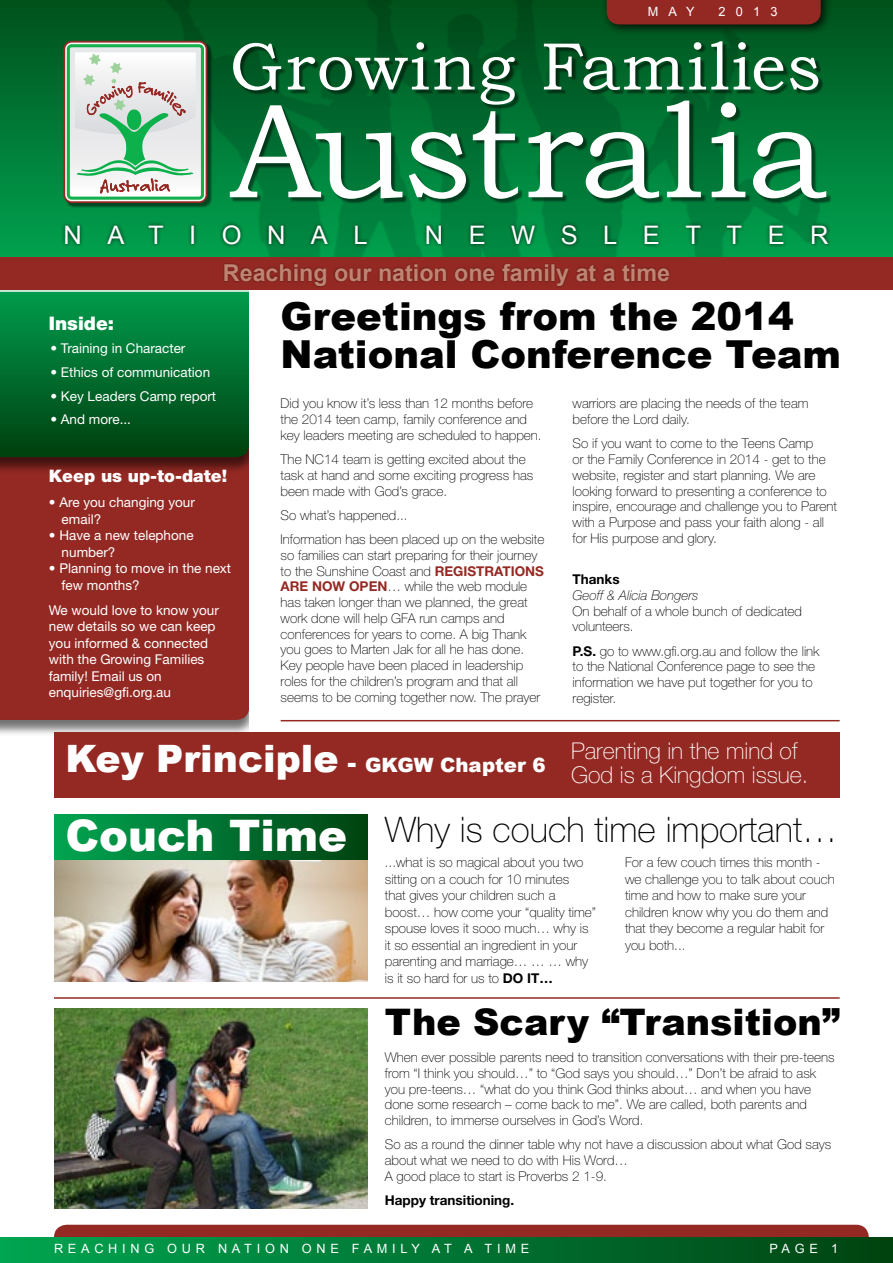
<style>
.page{position:relative;width:893px;height:1263px;background:#fff}
.page>*{position:absolute;margin:0;border:0;box-sizing:border-box;transform-origin:0 0}
.t1{font:135px "Bookman Old Style";letter-spacing:-.01em;color:#fff}
.t2{font:67.35px "Bookman Old Style";letter-spacing:.03em;color:#fff}
.t3{font:900 43.5px "Arial";color:#fff}
.t4{font:900 38.55px/38.7px "Arial";color:#000}
.t5{font:900 37.8px "Arial";color:#fff}
.t6{font:900 36.6px "Arial";color:#000}
.t7{font:100 35.25px "Helvetica Neue";color:#000}
.t8{font:25.5px "Arial";letter-spacing:1em;color:#fff}
.t9{font:700 23.25px "Arial";color:#c08472}
.t10{font:100 23.1px "Helvetica Neue";color:#fff}
.t11{font:900 19.8px "Arial";color:#fff}
.t12{font:900 18.75px "Helvetica Neue";color:#fff}
.t13{font:900 17.25px "Helvetica Neue";color:#fff}
.t14{font:100 13.5px/15.8px "Helvetica Neue";color:#000}
.t15{font:13.5px/16.5px "Helvetica Neue";color:#fff}
.t16{font:700 13.5px "Helvetica Neue";color:#000}
.t17{font:italic 100 13.5px "Helvetica Neue";color:#000}
.t18{font:12.75px "Arial";letter-spacing:.37em;color:#fff}
.s1{font-weight:700;color:#942923}
.s2{font-weight:700}
.s3{font-size:26.55px}
</style>
<div class="page">
<div style="left:54px;top:1225px;width:815px;height:12px;background:#942923"></div>
<div style="left:0;top:1237px;width:893px;height:26px;background:linear-gradient(to right,#00a653,#004312)"></div>
<div style="left:0;top:292px;width:257px;height:444px;background:#000;opacity:.55"></div>
<div style="left:0;top:474px;width:249px;height:246px;background:#942923"></div>
<div style="left:0;top:275px;width:257px;height:199px;background:#000;opacity:.55"></div>
<svg style="left:0;top:292px;width:249px;height:165px;background:#006d2d"></svg>
<div style="left:249px;top:224px;width:25px;height:543px;background:#fff"></div>
<div style="left:0;top:0;width:893px;height:262px;background:linear-gradient(to bottom,#00501b,#00a351)"></div>
<img style="left:132px;top:0;width:716px;height:257px">
<div style="left:0;top:257px;width:893px;height:33px;background:#942923"></div>
<div style="left:65px;top:42px;width:147px;height:166px;background:#000;opacity:.5"></div>
<div style="left:63px;top:41px;width:144px;height:162px;border:2px solid #952b24;border-radius:7px"></div>
<div style="left:67px;top:44px;width:137px;height:156px;background:#12b14b;border-radius:5px"></div>
<svg style="left:70px;top:47px;width:131px;height:150px;background:#d2dfd5"></svg>
<div style="left:231px;top:43px;width:600px;height:160px;background:#000;opacity:.5"></div>
<div style="left:61px;top:221px;width:771px;height:28px;background:#000;opacity:.75"></div>
<div style="left:223px;top:263px;width:448px;height:25px;background:#000;opacity:.5"></div>
<div style="left:601px;top:0;width:231px;height:36px;background:#000;opacity:.75"></div>
<div style="left:607px;top:0;width:214px;height:24px;background:#942923"></div>
<hr style="left:0;top:290px;width:893px;height:2px;background:#fff">
<hr style="left:281px;top:720px;width:559px;height:1px;background:#942923">
<div style="left:54px;top:732px;width:786px;height:66px;background:#942923"></div>
<img style="left:54px;top:859px;width:313px;height:122px">
<img style="left:54px;top:1009px;width:313px;height:200px">
<div style="left:54px;top:814px;width:313px;height:45px;background:linear-gradient(to right,#00a653,#004412)"></div>
<hr style="left:54px;top:997px;width:786px;height:2px;background:#942923">
<p class="t18" style="left:648px;top:4px;width:49px">MAY</p>
<p class="t18" style="left:718px;top:4px;width:60px">2013</p>
<h2 class="t2" style="left:230px;top:28px;width:593px">Growing Families</h2>
<h1 class="t1" style="left:230px;top:74px;width:598px">Australia</h1>
<h3 class="t8" style="left:63px;top:218px;width:306px">NATION AL</h3>
<h3 class="t8" style="left:425px;top:218px;width:405px">NEWSLETTER</h3>
<h3 class="t9" style="left:223px;top:258px;width:449px">Reaching our nation one family at a time</h3>
<h3 class="t12" style="left:49px;top:312px;width:67px">Inside:</h3>
<p class="t15" style="left:50px;top:340px;width:137px">• Training in Character</p>
<p class="t15" style="left:50px;top:364px;width:161px">• Ethics of communication</p>
<p class="t15" style="left:50px;top:387px;width:167px">• Key Leaders Camp report</p>
<p class="t15" style="left:50px;top:411px;width:82px">• And more...</p>
<p class="t13" style="left:49px;top:466px;width:180px">Keep us up-to-date!</p>
<p class="t15" style="left:62px;top:494px;width:135px;text-indent:-13px">• Are you changing your email?</p>
<p class="t15" style="left:62px;top:527px;width:134px;text-indent:-13px">• Have a new telephone number?</p>
<p class="t15" style="left:62px;top:560px;width:171px;text-indent:-13px">• Planning to move in the next few months?</p>
<p class="t15" style="left:49px;top:602px;width:171px">We would love to know your new details so we can keep you informed &amp; connected with the Growing Families family! Email us on enquiries@gfi.org.au</p>
<h3 class="t4" style="left:281px;top:297px;width:562px">Greetings from the 2014<br>National Conference Team</h3>
<p class="t14" style="left:281px;top:396px;width:262px">Did you know it’s less than 12 months before the 2014 teen camp, family conference and key leaders meeting are scheduled to happen.</p>
<p class="t14" style="left:281px;top:451px;width:254px">The NC14 team is getting excited about the task at hand and some exciting progress has been made with God’s grace.</p>
<p class="t14" style="left:281px;top:503px;width:265px;line-height:24.3px">So what’s happened...<br>Information has been placed up on the website</p>
<p class="t14" style="left:281px;top:547px;width:265px">so families can start preparing for their journey to the Sunshine Coast and <span class="s1">REGISTRATIONS ARE NOW OPEN</span>… while the web module has taken longer than we planned, the great work done will help GFA run camps and conferences for years to come. A big Thank you goes to Marten Jak for all he has done.<br>Key people have been placed in leadership roles for the children’s program and that all seems to be coming together now. The prayer</p>
<p class="t14" style="left:573px;top:396px;width:237px">warriors are placing the needs of the team before the Lord daily.</p>
<p class="t14" style="left:573px;top:436px;width:266px">So if you want to come to the Teens Camp<br>or the Family Conference in 2014 - get to the website, register and start planning. We are looking forward to presenting a conference to inspire, encourage and challenge you to Parent with a Purpose and pass your faith along - all for His purpose and glory.</p>
<p class="t16" style="left:573px;top:571px;width:49px">THANKS</p>
<p class="t17" style="left:573px;top:588px;width:127px">Geoff &amp; Alicia Bongers</p>
<p class="t14" style="left:573px;top:603px;width:231px">On behalf of a whole bunch of dedicated volunteers.</p>
<p class="t14" style="left:573px;top:643px;width:248px"><span class="s2">P.S.</span> go to www.gfi.org.au and follow the link to the National Conference page to see the information we have put together for you to register.</p>
<h3 class="t5" style="left:65px;top:738px;width:275px">Key Principle</h3>
<h3 class="t11" style="left:347px;top:754px;width:200px"><span class="s3">-</span> GKGW Chapter 6</h3>
<h3 class="t10" style="left:571px;top:738px;width:228px">Parenting in the mind of</h3>
<h3 class="t10" style="left:571px;top:762px;width:239px">God is a Kingdom issue.</h3>
<h3 class="t3" style="left:66px;top:811px;width:283px">Couch Time</h3>
<h3 class="t7" style="left:385px;top:810px;width:454px">Why is couch time important…</h3>
<p class="t14" style="left:385px;top:854px;width:213px;line-height:16.5px">...what is so magical about you two sitting on a couch for 10 minutes<br>that gives your children such a boost… how come your “quality time” spouse loves it sooo much… why is it so essential an ingredient in your parenting and marriage… … … why is it so hard for us to <span class="s2">DO IT…</span></p>
<p class="t14" style="left:625px;top:854px;width:211px;line-height:16.5px">For a few couch times this month - we challenge you to talk about couch time and how to make sure your children know why you do them and that they become a regular habit for you both...</p>
<h3 class="t6" style="left:385px;top:1002px;width:457px">The Scary “Transition”</h3>
<p class="t14" style="left:385px;top:1049px;width:451px">When ever possible parents need to transition conversations with their pre-teens from “I think you should…” to “God says you should…” Don’t be afraid to ask you pre-teens… “what do you think God thinks about… and when you have done some research – come back to me”. We are called, both parents and children, to immerse ourselves in God’s Word.</p>
<p class="t14" style="left:385px;top:1137px;width:448px">So as a round the dinner table why not have a discussion about what God says about what we need to do with His Word…<br>A good place to start is Proverbs 2 1-9.</p>
<p class="t16" style="left:385px;top:1192px;width:131px">HAPPY TRANSITIONING.</p>
<p class="t18" style="left:54px;top:1240px;width:477px">REACHIN G OUR N ATION ON E FAM ILY AT A TIM E</p>
<p class="t18" style="left:769px;top:1240px;width:70px">PAGE 1</p>
</div>
